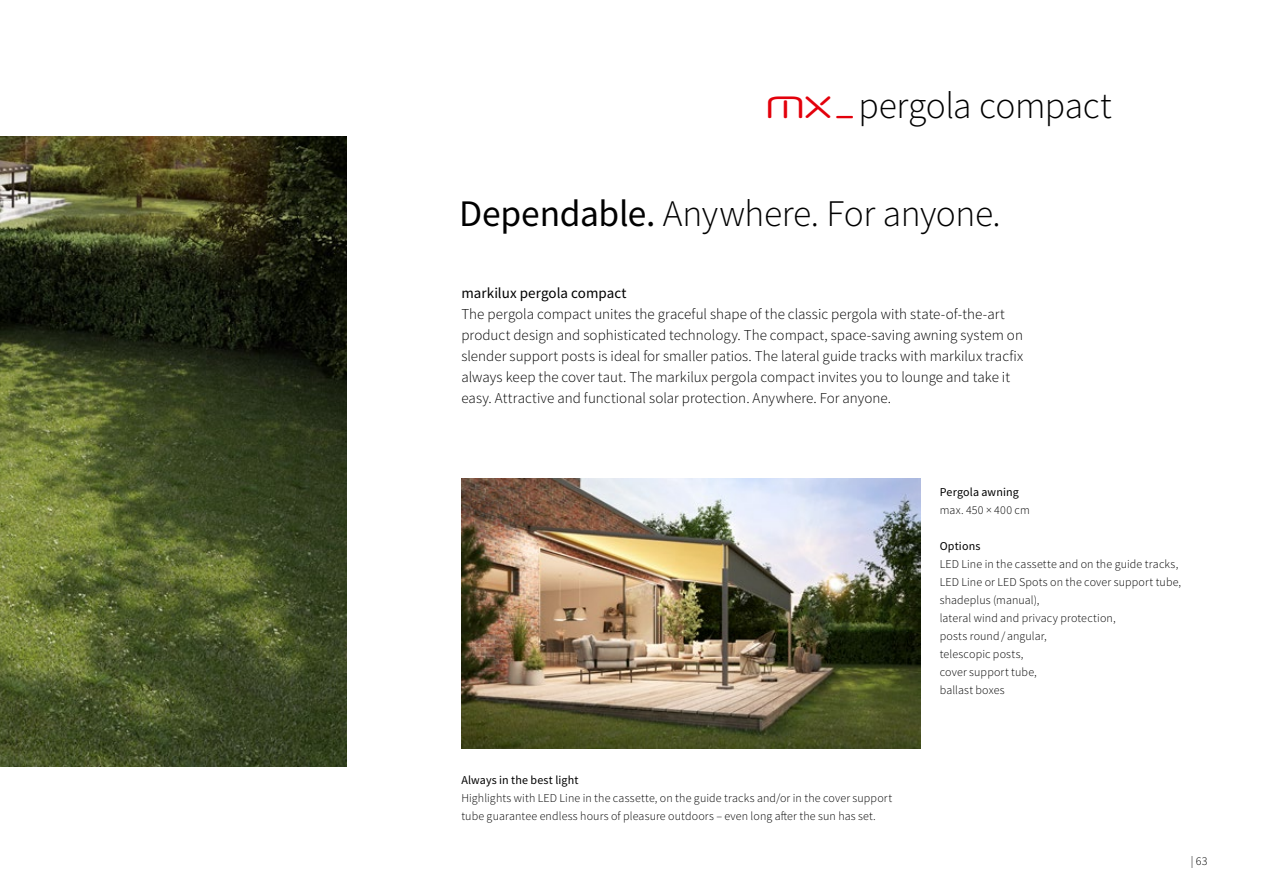
<style>
.page{position:relative;width:1263px;height:893px;background:#fff}
.page>*{position:absolute;margin:0;border:0;box-sizing:border-box;transform-origin:0 0}
.t1{font:300 37.5px "Source Sans Pro";letter-spacing:-.01em;color:#000}
.t2{font:300 15px/21px "Source Sans Pro";color:#000}
.t3{font:15px "Source Sans Pro";color:#000}
.t4{font:300 12px/18px "Source Sans Pro";letter-spacing:.015em;color:#000}
.t5{font:12px "Source Sans Pro";letter-spacing:.01em;color:#000}
.s1{font-family:"Neuropol Nova Rg";font-weight:400;font-size:30px;color:#e3000b}
.s2{font-weight:400}
</style>
<div class="page">
<img style="left:0;top:136px;width:347px;height:630px">
<img style="left:461px;top:478px;width:460px;height:270px">
<h1 class="t1" style="left:766px;top:83px;width:348px"><span class="s1">MX </span><sub>–</sub> pergola compact</h1>
<h1 class="t1" style="left:459px;top:190px;width:543px"><span class="s2">Dependable.</span> Anywhere. For anyone.</h1>
<p class="t3" style="left:461px;top:284px;width:167px">markilux pergola compact</p>
<p class="t2" style="left:461px;top:304px;width:563px">The pergola compact unites the graceful shape of the classic pergola with state-of-the-art product design and sophisticated technology. The compact, space-saving awning system on slender support posts is ideal for smaller patios. The lateral guide tracks with markilux tracfix always keep the cover taut. The markilux pergola compact invites you to lounge and take it easy. Attractive and functional solar protection. Anywhere. For anyone.</p>
<p class="t5" style="left:940px;top:484px;width:80px">Pergola awning</p>
<p class="t4" style="left:940px;top:501px;width:92px">max. 450 × 400 cm</p>
<p class="t5" style="left:940px;top:538px;width:42px">Options</p>
<p class="t4" style="left:940px;top:555px;width:243px">LED Line in the cassette and on the guide tracks,<br>LED Line or LED Spots on the cover support tube, shadeplus (manual),<br>lateral wind and privacy protection,<br>posts round/ angular,<br>telescopic posts,<br>cover support tube,<br>ballast boxes</p>
<p class="t5" style="left:461px;top:772px;width:119px">Always in the best light</p>
<p class="t4" style="left:461px;top:789px;width:432px">Highlights with LED Line in the cassette, on the guide tracks and/or in the cover support tube guarantee endless hours of pleasure outdoors – even long after the sun has set.</p>
<p class="t4" style="left:1191px;top:852px;width:18px">| 63</p>
</div>
